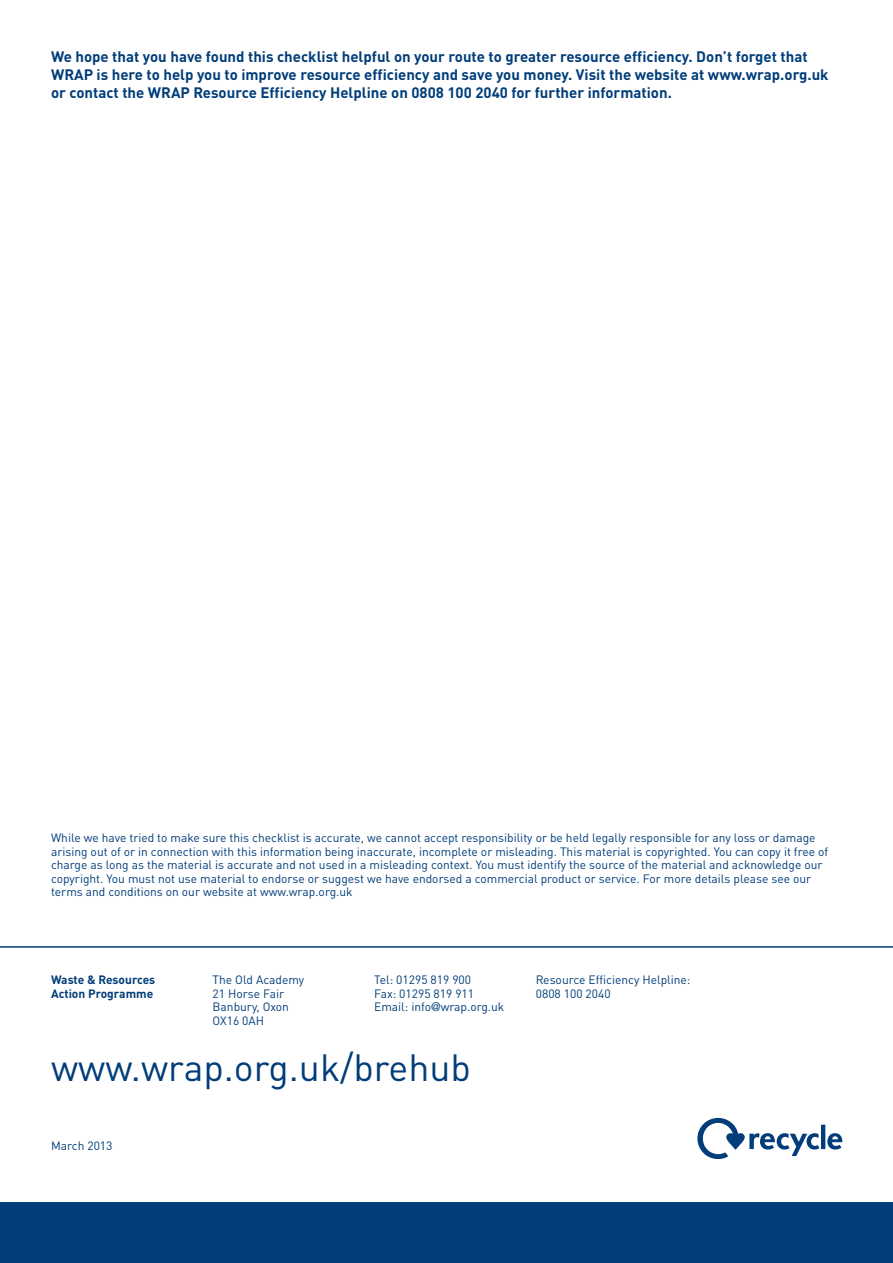
<style>
.page{position:relative;width:893px;height:1263px;background:#fff}
.page>*{position:absolute;margin:0;border:0;box-sizing:border-box;transform-origin:0 0}
.t1{font:37.5px "DINOT";color:#003d79}
.t2{font:700 15px/18px "DINOT";color:#003d79}
.t3{font:12px/13.5px "DINOT";color:#003d79}
.t4{font:700 12px/13.5px "DINOT";color:#003d79}
.s1{font-family:"Helvetica Neue"}
</style>
<div class="page">
<div style="left:0;top:1203px;width:893px;height:60px;background:#003d79"></div>
<svg style="left:697px;top:1118px;width:145px;height:41px"></svg>
<hr style="left:0;top:946px;width:893px;height:2px;background:#003d79">
<p class="t2" style="left:51px;top:48px;width:779px">We hope that you have found this checklist helpful on your route to greater resource efficiency. Don’t forget that<br>WRAP is here to help you to improve resource efficiency and save you money. Visit the website at www.wrap.org.uk or contact the WRAP Resource Efficiency Helpline on 0808 100 2040 for further information.</p>
<p class="t3" style="left:51px;top:831px;width:779px">While we have tried to make sure this checklist is accurate, we cannot accept responsibility or be held legally responsible for any loss or damage arising out of or in connection with this information being inaccurate, incomplete or misleading. This material is copyrighted. You can copy it free of charge as long as the material is accurate and not used in a misleading context. You must identify the source of the material and acknowledge our copyright. You must not use material to endorse or suggest we have endorsed a commercial product or service. For more details please see our terms and conditions on our website at www.wrap.org.uk</p>
<p class="t4" style="left:51px;top:972px;width:106px">Waste &amp; Resources<br>Action Programme</p>
<p class="t3" style="left:213px;top:973px;width:93px">The Old Academy<br>21 Horse Fair<br>Banbury, Oxon<br>OX16 0AH</p>
<p class="t3" style="left:374px;top:973px;width:132px">Tel: 01295 819 900<br>Fax: 01295 819 911<br>Email: info<span class="s1">@</span>wrap.org.uk</p>
<p class="t3" style="left:536px;top:973px;width:156px">Resource Efficiency Helpline:<br>0808 100 2040</p>
<h1 class="t1" style="left:51px;top:1044px;width:421px">www.wrap.org.uk/brehub</h1>
<p class="t3" style="left:51px;top:1138px;width:63px">March 2013</p>
</div>
